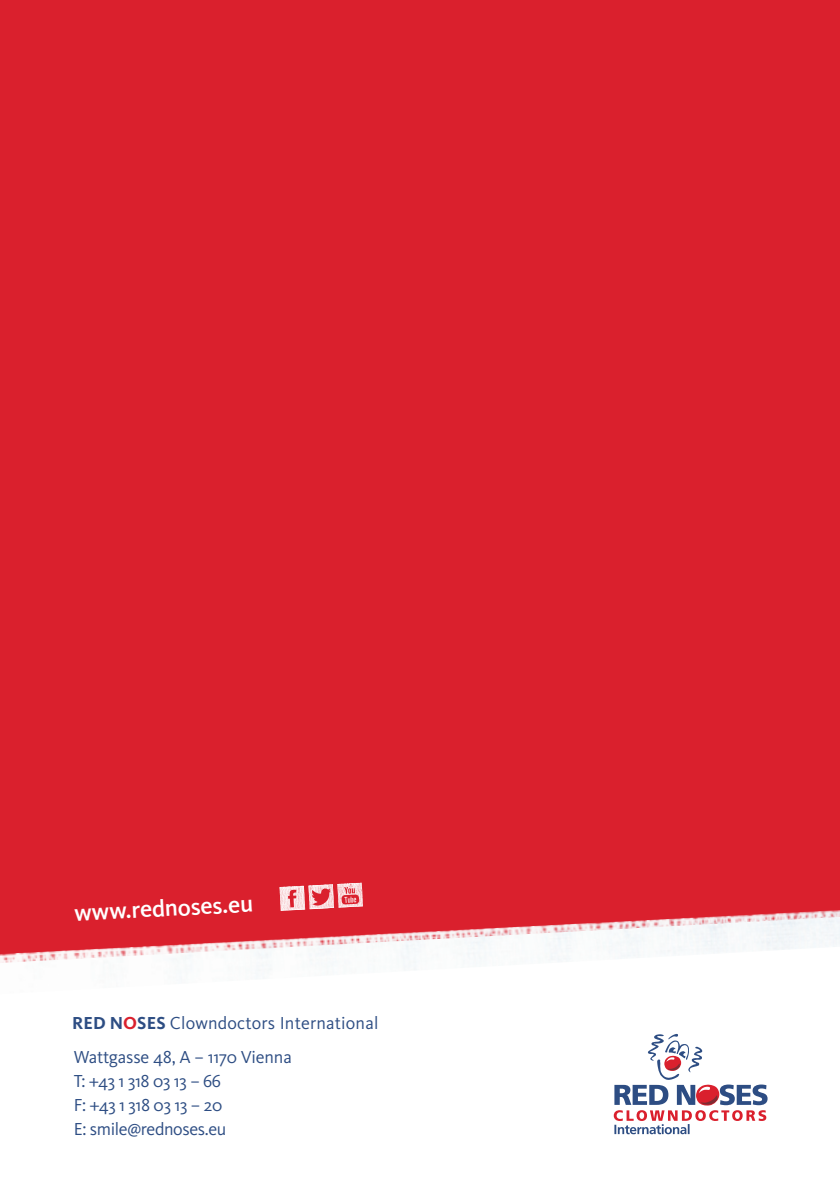
<style>
.page{position:relative;width:840px;height:1191px;background:#fff}
.page>*{position:absolute;margin:0;border:0;box-sizing:border-box;transform-origin:0 0}
.t1{font:500 24.2px "Kievit Pro";color:#fff}
.t2{font:18px/34.2px "Kievit Pro";letter-spacing:.01em;color:#2d4d83}
.t3{font:18px/24px "Kievit Pro";letter-spacing:-.01em;color:#2d4d83}
.s1{font-weight:700}
.s2{font-weight:700;color:#da202d}
</style>
<div class="page">
<div style="left:0;top:0;width:839px;height:910px;background:#da202d"></div>
<img style="left:0;top:910px;width:839px;height:61px">
<svg style="left:613px;top:1034px;width:154px;height:100px"></svg>
<svg style="left:279px;top:882px;width:84px;height:29px"></svg>
<h1 class="t1" style="left:74px;top:898px;width:181px;rotate:-3deg">www.rednoses.eu</h1>
<p class="t2" style="left:72px;top:1005px;width:307px"><span class="s1">RED N</span><span class="s2">O</span><span class="s1">SES</span> Clowndoctors International<br>Wattgasse 48, A – 1170 Vienna</p>
<p class="t3" style="left:74px;top:1068px;width:154px">T: +43 1 318 03 13 – 66<br>F: +43 1 318 03 13 – 20<br>E: smile@rednoses.eu</p>
</div>
